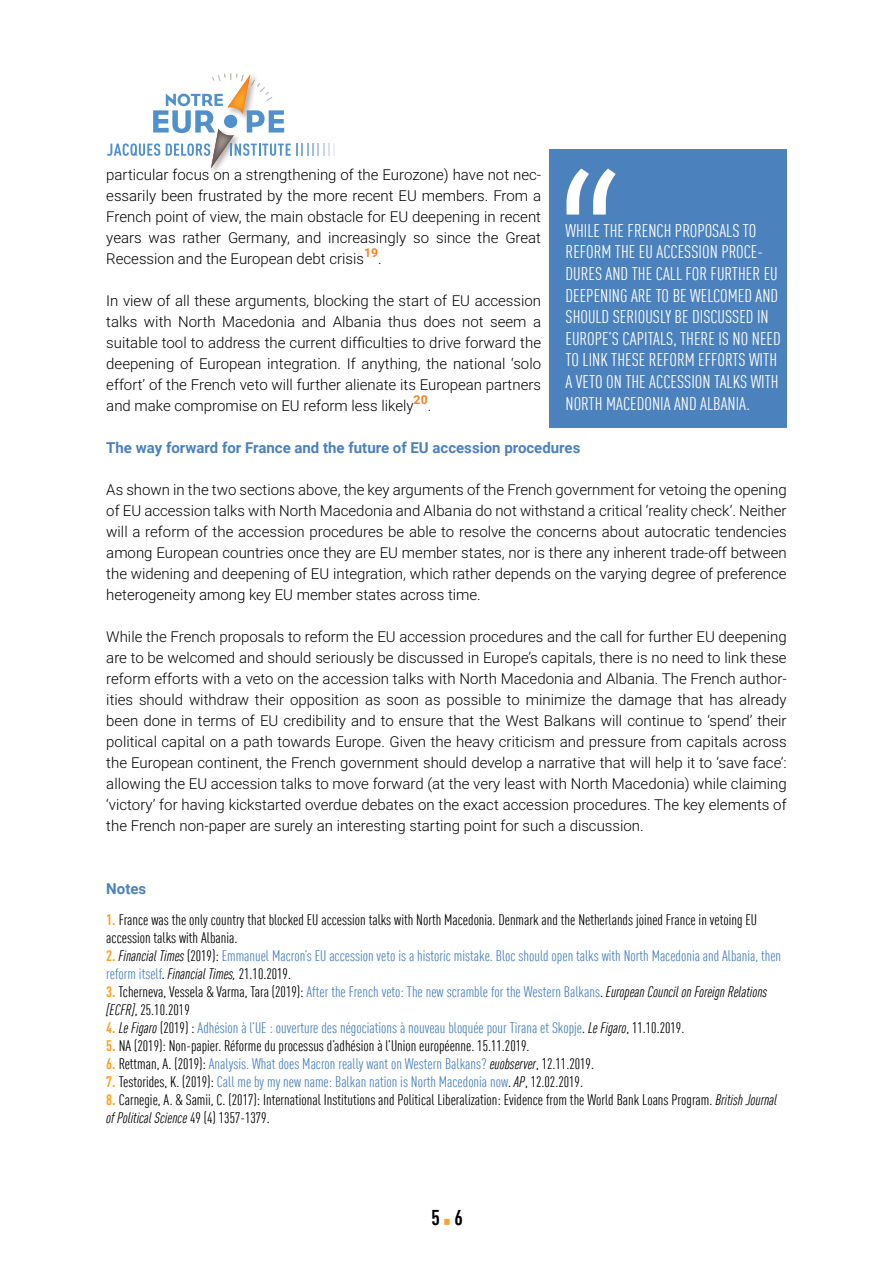
<style>
.page{position:relative;width:893px;height:1263px;background:#fff}
.page>*{position:absolute;margin:0;border:0;box-sizing:border-box;transform-origin:0 0}
.t1{font:300 217.5px "Roboto";color:#fff}
.t2{font:700 condensed 21px "DIN Offc Pro";color:#000}
.t3{font:condensed 18px/21.6px "DIN Offc Pro";color:#fff}
.t4{font:300 15px/21px "Roboto";color:#000;text-align:justify}
.t5{font:condensed 15px/18px "DIN Offc Pro";color:#4b81bc}
.t6{font:condensed 15px/18px "DIN Offc Pro";color:#000}
.t7{font:700 15px "Roboto";color:#4b81bc}
.t8{font:700 12.3px "Roboto";color:#f5841f}
.s1{font-weight:700;color:#faa21b}
.s2{font-style:italic;color:#000}
.s3{color:#000}
.s4{font-style:italic}
.s5{font-family:"DejaVu Serif Condensed";font-weight:400;font-stretch:normal;font-size:12px;color:#ffa02f}
</style>
<div class="page">
<svg style="left:107px;top:73px;width:228px;height:95px"></svg>
<div style="left:550px;top:149px;width:237px;height:278px;background:#4b81bc"></div>
<p class="t4" style="left:106px;top:164px;width:436px">particular focus on a strengthening of the Eurozone) have not nec&shy;essarily been frustrated by the more recent EU members. From a French point of view, the main obstacle for EU deepening in recent years was rather Germany, and increasingly so since the Great Recession and the European debt crisis</p>
<h1 class="t1" style="left:556px;top:104px;width:67px">“</h1>
<p class="t3" style="left:566px;top:218px;width:217px">WHILE THE FRENCH PROPOSALS TO<br>REFORM THE EU ACCESSION PROCE-<br>DURES AND THE CALL FOR FURTHER EU<br>DEEPENING ARE TO BE WELCOMED AND<br>SHOULD SERIOUSLY BE DISCUSSED IN<br>EUROPE’S CAPITALS, THERE IS NO NEED<br>TO LINK THESE REFORM EFFORTS WITH<br>A VETO ON THE ACCESSION TALKS WITH<br>NORTH MACEDONIA AND ALBANIA.</p>
<p class="t8" style="left:364px;top:244px;width:16px">19</p>
<p class="t4" style="left:378px;top:248px;width:5px">.</p>
<p class="t4" style="left:106px;top:290px;width:436px">In view of all these arguments, blocking the start of EU accession talks with North Macedonia and Albania thus does not seem a suitable tool to address the current difficulties to drive forward the deepening of European integration. If anything, the national ‘solo effort’ of the French veto will further alienate its European partners and make compromise on EU reform less likely</p>
<p class="t8" style="left:414px;top:391px;width:16px">20</p>
<p class="t4" style="left:428px;top:395px;width:5px">.</p>
<p class="t7" style="left:106px;top:437px;width:476px">The way forward for France and the future of EU accession procedures</p>
<p class="t4" style="left:106px;top:479px;width:682px">As shown in the two sections above, the key arguments of the French government for vetoing the opening of EU accession talks with North Macedonia and Albania do not withstand a critical ‘reality check’. Neither will a reform of the accession procedures be able to resolve the concerns about autocratic tendencies among European countries once they are EU member states, nor is there any inherent trade-off between the widening and deepening of EU integration, which rather depends on the varying degree of preference heterogeneity among key EU member states across time.</p>
<p class="t4" style="left:106px;top:626px;width:682px">While the French proposals to reform the EU accession procedures and the call for further EU deepening are to be welcomed and should seriously be discussed in Europe’s capitals, there is no need to link these reform efforts with a veto on the accession talks with North Macedonia and Albania. The French author&shy;ities should withdraw their opposition as soon as possible to minimize the damage that has already been done in terms of EU credibility and to ensure that the West Balkans will continue to ‘spend’ their political capital on a path towards Europe. Given the heavy criticism and pressure from capitals across the European continent, the French government should develop a narrative that will help it to ‘save face’: allowing the EU accession talks to move forward (at the very least with North Macedonia) while claiming ‘victory’ for having kickstarted overdue debates on the exact accession procedures. The key elements of the French non-paper are surely an interesting starting point for such a discussion.</p>
<p class="t7" style="left:106px;top:878px;width:41px">Notes</p>
<p class="t6" style="left:106px;top:909px;width:652px"><span class="s1">1.</span> France was the only country that blocked EU accession talks with North Macedonia. Denmark and the Netherlands joined France in vetoing EU accession talks with Albania.</p>
<p class="t5" style="left:106px;top:945px;width:676px"><span class="s1">2.</span> <span class="s2">Financial Times</span> <span class="s3">(2019):</span> Emmanuel Macron’s EU accession veto is a historic mistake. Bloc should open talks with North Macedonia and Albania, then reform itself<span class="s3">.</span> <span class="s2">Financial Times,</span> <span class="s3">21.10.2019.</span></p>
<p class="t5" style="left:106px;top:981px;width:662px"><span class="s1">3.</span> <span class="s3">Tcherneva, Vessela &amp; Varma, Tara (2019):</span> After the French veto: The new scramble for the Western Balkans<span class="s3">.</span> <span class="s2">European Council on Foreign Relations [ECFR]</span><span class="s3">, 25.10.2019</span></p>
<p class="t5" style="left:106px;top:1017px;width:580px"><span class="s1">4.</span> <span class="s2">Le Figaro</span> <span class="s3">(2019) :</span> Adhésion à l’UE : ouverture des négociations à nouveau bloquée pour Tirana et Skopje<span class="s3">.</span> <span class="s2">Le Figaro</span><span class="s3">, 11.10.2019.</span></p>
<p class="t6" style="left:106px;top:1035px;width:425px"><span class="s1">5.</span> NA (2019): Non-papier. Réforme du processus d’adhésion à l’Union européenne. 15.11.2019.</p>
<p class="t5" style="left:106px;top:1053px;width:489px"><span class="s1">6.</span> <span class="s3">Rettman, A. (2019):</span> Analysis. What does Macron really want on Western Balkans? <span class="s2">euobserver</span><span class="s3">, 12.11.2019.</span></p>
<p class="t5" style="left:106px;top:1071px;width:478px"><span class="s1">7.</span> <span class="s3">Testorides, K. (2019):</span> Call me by my new name: Balkan nation is North Macedonia now<span class="s3">.</span> <span class="s2">AP</span><span class="s3">, 12.02.2019.</span></p>
<p class="t6" style="left:106px;top:1089px;width:672px"><span class="s1">8.</span> Carnegie, A. &amp; Samii, C. (2017): International Institutions and Political Liberalization: Evidence from the World Bank Loans Program. <span class="s4">British Journal of Political Science</span> 49 (4) 1357-1379.</p>
<h2 class="t2" style="left:431px;top:1202px;width:33px">5<span class="s5">▪</span>6</h2>
</div>
